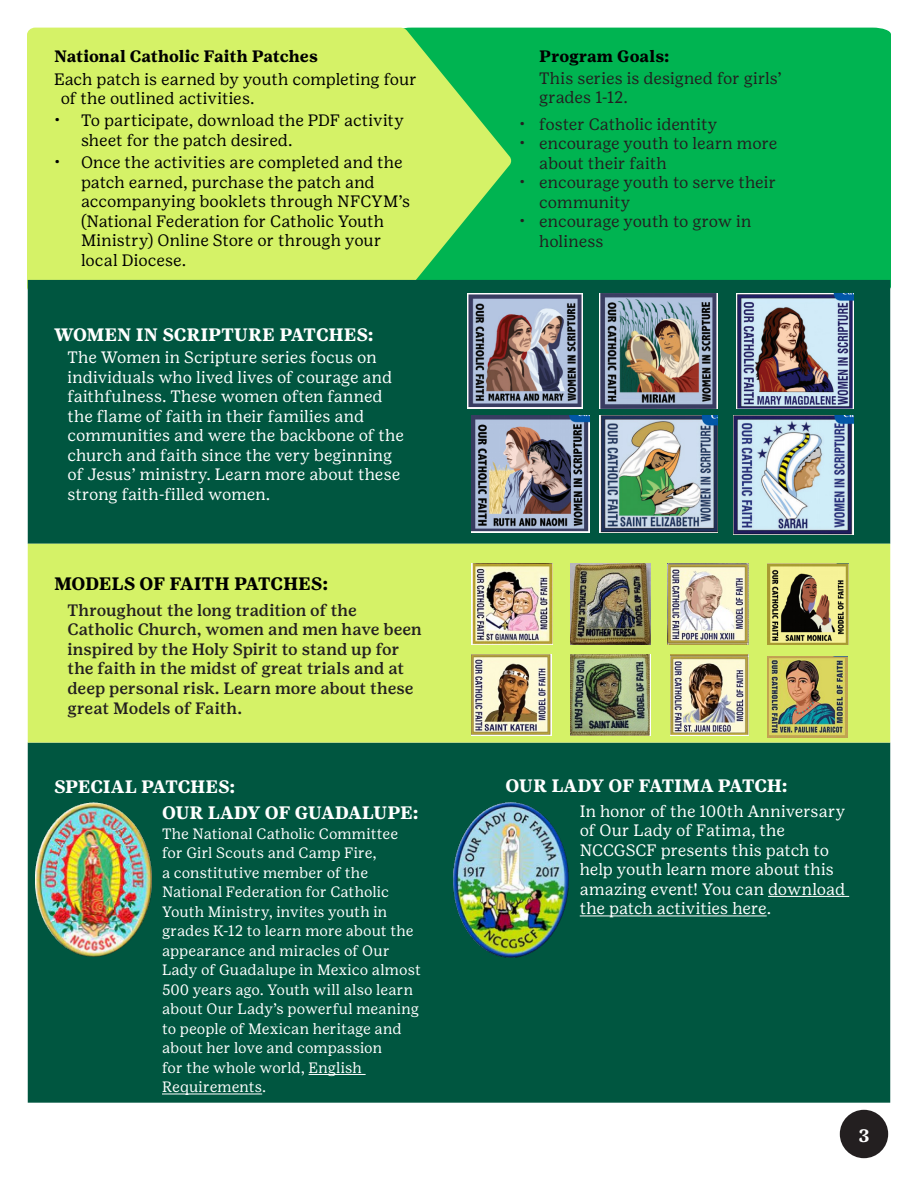
<style>
.page{position:relative;width:918px;height:1188px;background:#fff}
.page>*{position:absolute;margin:0;border:0;box-sizing:border-box;transform-origin:0 0}
.Call_Out_Numbers{font:700 18px "Girl Scout Text";letter-spacing:-.02em;color:#fff}
.Table_Text{font:700 18px "Girl Scout Text";letter-spacing:-.005em;color:#fff}
.Call_Out_Header{font:700 18px "Girl Scout Text";letter-spacing:-.015em;color:#000}
.Call_Out_Header-2{font:700 18px "Girl Scout Text";letter-spacing:-.015em;color:#fff}
.Table_Text-2{font:16.5px/19.5px "Girl Scout Text";letter-spacing:-.005em;color:#000}
.Table_Text-3{font:16.5px/19.5px "Girl Scout Text";color:#fff}
.Call_Out_Numbers-2{font:500 16.5px/19.5px "Girl Scout Text";letter-spacing:-.005em;color:#231f20}
.Call_Out_Header-3{font:16.5px/19.5px "Girl Scout Text";letter-spacing:-.005em;color:#231f20}
.Call_Out_Numbers-3{font:16.5px/19.5px "Girl Scout Text";letter-spacing:-.005em;color:#fff}
.Table_Text-4{font:700 16.5px "Girl Scout Text";letter-spacing:-.005em;color:#000}
.Call_Out_Numbers-4{font:15px/19.5px "Girl Scout Text";color:#fff}
</style>
<div class="page">
<div style="left:840px;top:1110px;width:48px;height:48px;background:#231f20;border-radius:50%"></div>
<div style="left:512px;top:28px;width:379px;height:265px;background:#00b451"></div>
<svg style="left:27px;top:28px;width:485px;height:266px;background:#bfeb64"></svg>
<div style="left:28px;top:280px;width:862px;height:823px;background:#005640"></div>
<div style="left:28px;top:544px;width:862px;height:199px;background:#d5f267"></div>
<hr style="left:309px;top:1074px;width:57px;height:1px;background:#fff">
<hr style="left:162px;top:1094px;width:100px;height:1px;background:#fff">
<hr style="left:768px;top:896px;width:81px;height:1px;background:#fff">
<hr style="left:580px;top:916px;width:187px;height:1px;background:#fff">
<img style="left:467px;top:293px;width:116px;height:116px">
<img style="left:737px;top:293px;width:117px;height:116px">
<img style="left:599px;top:293px;width:119px;height:116px">
<img style="left:471px;top:416px;width:118px;height:116px">
<img style="left:599px;top:416px;width:119px;height:116px">
<img style="left:734px;top:416px;width:120px;height:118px">
<img style="left:471px;top:564px;width:82px;height:80px">
<img style="left:570px;top:564px;width:81px;height:80px">
<img style="left:667px;top:564px;width:82px;height:80px">
<img style="left:767px;top:564px;width:82px;height:80px">
<img style="left:471px;top:654px;width:80px;height:81px">
<img style="left:570px;top:654px;width:81px;height:81px">
<img style="left:670px;top:654px;width:79px;height:81px">
<img style="left:767px;top:657px;width:81px;height:80px">
<img style="left:453px;top:802px;width:116px;height:155px">
<img style="left:36px;top:802px;width:115px;height:154px">
<p class="Table_Text-4" style="left:54px;top:47px;width:265px">National Catholic Faith Patches</p>
<p class="Table_Text-2" style="left:61px;top:69px;width:358px;text-indent:-7px">Each patch is earned by youth completing four of the outlined activities.</p>
<p class="Table_Text-2" style="left:81px;top:111px;width:324px;text-indent:-27px">• To participate, download the PDF activity sheet for the patch desired.</p>
<p class="Table_Text-2" style="left:81px;top:153px;width:331px;text-indent:-27px">• Once the activities are completed and the patch earned, purchase the patch and accompanying booklets through NFCYM’s (National Federation for Catholic Youth Ministry) Online Store or through your local Diocese.</p>
<p class="Table_Text" style="left:54px;top:324px;width:321px">WOMEN IN SCRIPTURE PATCHES:</p>
<p class="Table_Text-3" style="left:68px;top:348px;width:338px">The Women in Scripture series focus on individuals who lived lives of courage and faithfulness. These women often fanned the flame of faith in their families and communities and were the backbone of the church and faith since the very beginning of Jesus’ ministry. Learn more about these strong faith-filled women.</p>
<p class="Call_Out_Header" style="left:54px;top:573px;width:276px">MODELS OF FAITH PATCHES:</p>
<p class="Call_Out_Numbers-2" style="left:68px;top:600px;width:356px">Throughout the long tradition of the Catholic Church, women and men have been inspired by the Holy Spirit to stand up for the faith in the midst of great trials and at deep personal risk. Learn more about these great Models of Faith.</p>
<p class="Call_Out_Header-2" style="left:54px;top:776px;width:183px">SPECIAL PATCHES:</p>
<p class="Call_Out_Numbers" style="left:162px;top:803px;width:258px">OUR LADY OF GUADALUPE:</p>
<p class="Call_Out_Numbers-4" style="left:162px;top:824px;width:260px">The National Catholic Committee for Girl Scouts and Camp Fire,<br>a constitutive member of the<br>National Federation for Catholic<br>Youth Ministry, invites youth in grades K-12 to learn more about the appearance and miracles of Our<br>Lady of Guadalupe in Mexico almost<br>500 years ago. Youth will also learn about Our Lady’s powerful meaning to people of Mexican heritage and about her love and compassion<br>for the whole world, English<br>Requirements.</p>
<p class="Table_Text-4" style="left:539px;top:46px;width:132px">Program Goals:</p>
<p class="Call_Out_Header-3" style="left:539px;top:69px;width:244px">This series is designed for girls’ grades 1-12.</p>
<p class="Call_Out_Header-3" style="left:519px;top:114px;width:200px">• foster Catholic identity</p>
<p class="Call_Out_Header-3" style="left:539px;top:134px;width:239px;text-indent:-20px">• encourage youth to learn more about their faith</p>
<p class="Call_Out_Header-3" style="left:539px;top:173px;width:238px;text-indent:-20px">• encourage youth to serve their community</p>
<p class="Call_Out_Header-3" style="left:539px;top:212px;width:214px;text-indent:-20px">• encourage youth to grow in holiness</p>
<p class="Call_Out_Numbers" style="left:506px;top:775px;width:284px">OUR LADY OF FATIMA PATCH:</p>
<p class="Call_Out_Numbers-3" style="left:580px;top:801px;width:267px">In honor of the 100th Anniversary of Our Lady of Fatima, the<br>NCCGSCF presents this patch to help youth learn more about this amazing event! You can download the patch activities here.</p>
<p class="Table_Text" style="left:858px;top:1126px;width:13px">3</p>
</div>
